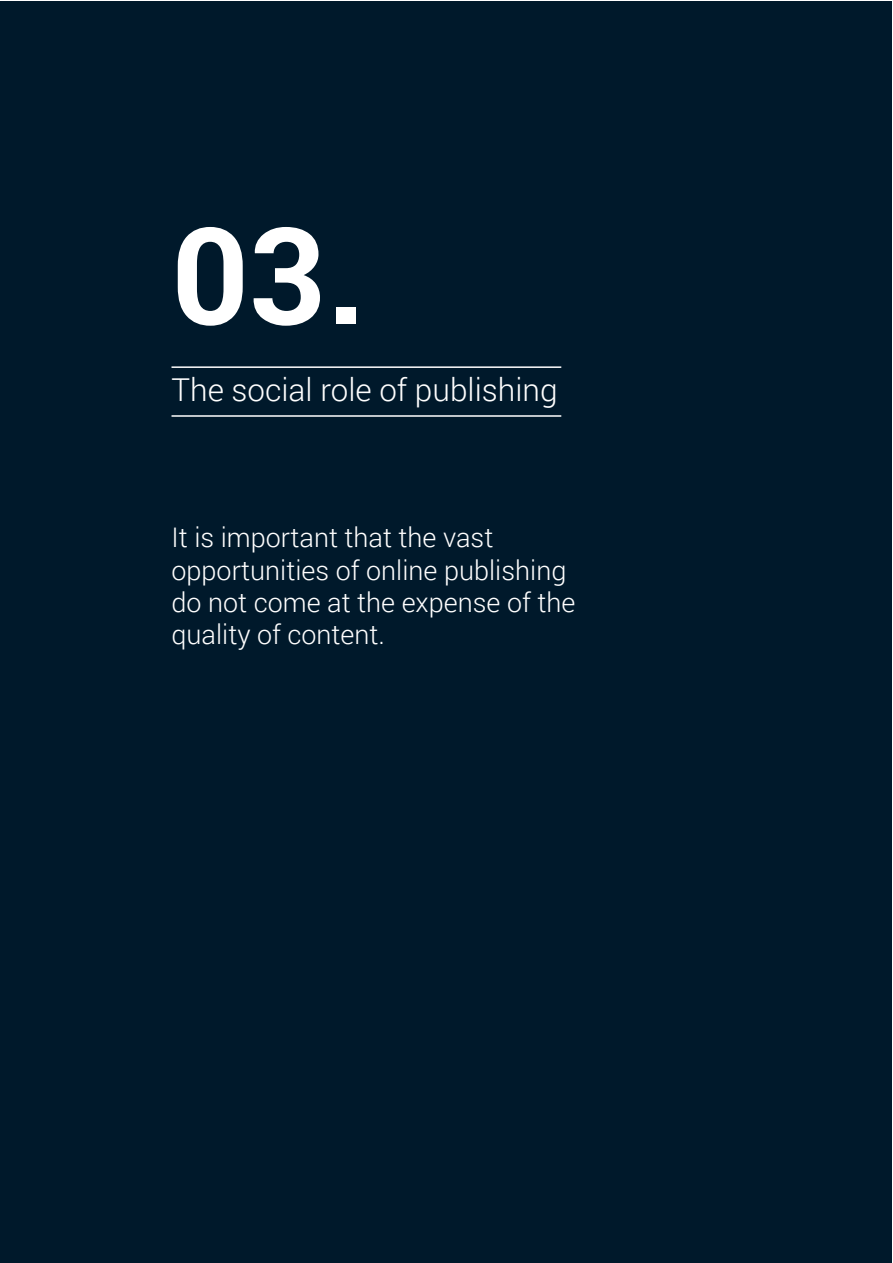
<style>
.page{position:relative;width:893px;height:1263px;background:#fff}
.page>*{position:absolute;margin:0;border:0;box-sizing:border-box;transform-origin:0 0}
.AAAAAMAIN{font:700 135px "Roboto";color:#fff}
.AAAAAMAIN-2{font:300 31.5px "Roboto";color:#fff}
.AAAAAMAIN-3{font:300 27px/32.4px "Roboto";color:#fff}
</style>
<div class="page">
<div style="left:1px;top:1px;width:891px;height:1261px;background:#00192b"></div>
<hr style="left:171px;top:366px;width:390px;height:2px;background:#fff">
<hr style="left:171px;top:415px;width:390px;height:2px;background:#fff">
<p class="AAAAAMAIN" style="left:171px;top:181px;width:196px">03.</p>
<p class="AAAAAMAIN-2" style="left:171px;top:368px;width:388px">The social role of publishing</p>
<p class="AAAAAMAIN-3" style="left:171px;top:520px;width:405px">It is important that the vast opportunities of online publishing do not come at the expense of the quality of content.</p>
</div>
